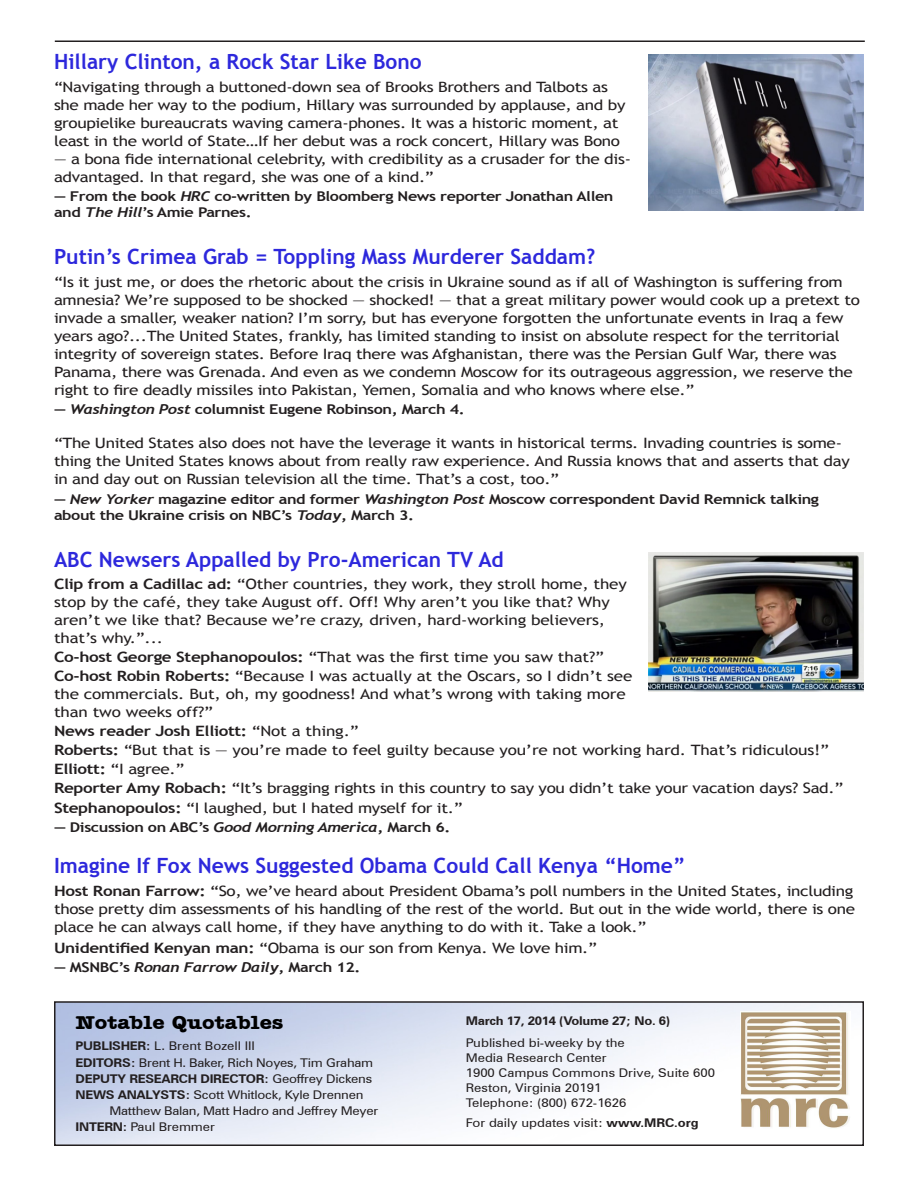
<style>
.page{position:relative;width:918px;height:1188px;background:#fff}
.page>*{position:absolute;margin:0;border:0;box-sizing:border-box;transform-origin:0 0}
.t1{font:700 21px "Trebuchet MS";color:#2d28dc}
.t2{font:700 19.5px "Amer Typewriter IT Cby BT";color:#000;scale:1.1 1}
.Text{font:14.25px/18px "Trebuchet MS";letter-spacing:-.02em;color:#231f20;scale:1.2 1}
.Text-2{font:700 14.25px "Trebuchet MS";letter-spacing:-.02em;color:#231f20;scale:1.2 1}
.Author{font:700 13.5px/16.2px "Trebuchet MS";letter-spacing:-.025em;color:#231f20;scale:1.2 1}
.Text-3{font:12px "Zurich BT";color:#231f20;scale:1.1 1}
.Text-4{font:12px "Zurich BT";letter-spacing:-.02em;color:#231f20;scale:1.1 1}
.Text-5{font:700 12px "Zurich BT";letter-spacing:-.02em;color:#231f20;scale:1.1 1}
.s1{font-family:"Trebuchet";font-style:italic}
.s2{font-weight:700}
.s3{font-weight:400}
</style>
<div class="page">
<div style="left:54px;top:1001px;width:810px;height:145px;border:2px solid #231f20"></div>
<hr style="left:55px;top:40px;width:810px;height:2px;background:#231f20">
<img style="left:740px;top:1012px;width:110px;height:116px">
<img style="left:648px;top:54px;width:216px;height:156px">
<img style="left:648px;top:552px;width:216px;height:140px">
<p class="t1" style="left:54px;top:49px;width:369px">Hillary Clinton, a Rock Star Like Bono</p>
<p class="Text" style="left:54px;top:78px;width:478px">“Navigating through a buttoned-down sea of Brooks Brothers and Talbots as she made her way to the podium, Hillary was surrounded by applause, and by groupielike bureaucrats waving camera-phones. It was a historic moment, at least in the world of State…If her debut was a rock concert, Hillary was Bono</p>
<p class="Text" style="left:54px;top:150px;width:482px">— a bona fide international celebrity, with credibility as a crusader for the dis&shy;advantaged. In that regard, she was one of a kind.”</p>
<p class="Author" style="left:54px;top:188px;width:468px">— From the book <span class="s1">HRC</span> co-written by Bloomberg News reporter Jonathan Allen and <span class="s1">The Hill</span>’s Amie Parnes.</p>
<p class="t1" style="left:54px;top:244px;width:543px">Putin’s Crimea Grab = Toppling Mass Murderer Saddam?</p>
<p class="Text" style="left:54px;top:273px;width:673px">“Is it just me, or does the rhetoric about the crisis in Ukraine sound as if all of Washington is suffering from amnesia? We’re supposed to be shocked — shocked! — that a great military power would cook up a pretext to invade a smaller, weaker nation? I’m sorry, but has everyone forgotten the unfortunate events in Iraq a few years ago?...The United States, frankly, has limited standing to insist on absolute respect for the territorial integrity of sovereign states. Before Iraq there was Afghanistan, there was the Persian Gulf War, there was Panama, there was Grenada. And even as we condemn Moscow for its outrageous aggression, we reserve the right to fire deadly missiles into Pakistan, Yemen, Somalia and who knows where else.”</p>
<p class="Author" style="left:54px;top:401px;width:344px">— <span class="s1">Washington Post</span> columnist Eugene Robinson, March 4.</p>
<p class="Text" style="left:54px;top:434px;width:665px">“The United States also does not have the leverage it wants in historical terms. Invading countries is some&shy;thing the United States knows about from really raw experience. And Russia knows that and asserts that day in and day out on Russian television all the time. That’s a cost, too.”</p>
<p class="Author" style="left:54px;top:491px;width:639px">— <span class="s1">New Yorker</span> magazine editor and former <span class="s1">Washington Post</span> Moscow correspondent David Remnick talking about the Ukraine crisis on NBC’s <span class="s1">Today</span>, March 3.</p>
<p class="t1" style="left:54px;top:546px;width:451px">ABC Newsers Appalled by Pro-American TV Ad</p>
<p class="Text" style="left:54px;top:575px;width:479px"><span class="s2">Clip from a Cadillac ad:</span> “Other countries, they work, they stroll home, they stop by the café, they take August off. Off! Why aren’t you like that? Why aren’t we like that? Because we’re crazy, driven, hard-working believers, that’s why.”...</p>
<p class="Text" style="left:54px;top:648px;width:460px"><span class="s2">Co-host George Stephanopoulos:</span> “That was the first time you saw that?”</p>
<p class="Text" style="left:54px;top:667px;width:483px"><span class="s2">Co-host Robin Roberts:</span> “Because I was actually at the Oscars, so I didn’t see the commercials. But, oh, my goodness! And what’s wrong with taking more than two weeks off?”</p>
<p class="Text-2" style="left:54px;top:722px;width:255px">News reader Josh Elliott: <span class="s3">“Not a thing.”</span></p>
<p class="Text" style="left:54px;top:741px;width:648px"><span class="s2">Roberts:</span> “But that is — you’re made to feel guilty because you’re not working hard. That’s ridiculous!”</p>
<p class="Text" style="left:54px;top:761px;width:110px"><span class="s2">Elliott:</span> “I agree.”</p>
<p class="Text" style="left:54px;top:780px;width:659px"><span class="s2">Reporter Amy Robach:</span> “It’s bragging rights in this country to say you didn’t take your vacation days? Sad.”</p>
<p class="Text" style="left:54px;top:799px;width:342px"><span class="s2">Stephanopoulos:</span> “I laughed, but I hated myself for it.”</p>
<p class="Author" style="left:54px;top:819px;width:332px">— Discussion on ABC’s <span class="s1">Good Morning America</span>, March 6.</p>
<p class="t1" style="left:54px;top:853px;width:633px">Imagine If Fox News Suggested Obama Could Call Kenya “Home”</p>
<p class="Text" style="left:54px;top:882px;width:669px"><span class="s2">Host Ronan Farrow:</span> “So, we’ve heard about President Obama’s poll numbers in the United States, including those pretty dim assessments of his handling of the rest of the world. But out in the wide world, there is one place he can always call home, if they have anything to do with it. Take a look.”</p>
<p class="Text" style="left:54px;top:939px;width:454px"><span class="s2">Unidentified Kenyan man:</span> “Obama is our son from Kenya. We love him.”</p>
<p class="Author" style="left:54px;top:959px;width:257px">— MSNBC’s <span class="s1">Ronan Farrow Daily</span>, March 12.</p>
<p class="t2" style="left:76px;top:1010px;width:191px">Notable Quotables</p>
<p class="Text-3" style="left:76px;top:1038px;width:165px"><span class="s2">PUBLISHER:</span> L. Brent Bozell III</p>
<p class="Text-4" style="left:76px;top:1054px;width:272px"><span class="s2">EDITORS:</span> Brent H. Baker, Rich Noyes, Tim Graham</p>
<p class="Text-5" style="left:76px;top:1071px;width:271px">DEPUTY RESEARCH DIRECTOR: <span class="s3">Geoffrey Dickens</span></p>
<p class="Text-4" style="left:76px;top:1086px;width:263px"><span class="s2">NEWS ANALYSTS:</span> Scott Whitlock, Kyle Drennen</p>
<p class="Text-4" style="left:110px;top:1102px;width:246px">Matthew Balan, Matt Hadro and Jeffrey Meyer</p>
<p class="Text-3" style="left:76px;top:1118px;width:128px"><span class="s2">INTERN:</span> Paul Bremmer</p>
<p class="Text-5" style="left:466px;top:1014px;width:187px">March 17, 2014 (Volume 27; No. 6)</p>
<p class="Text-3" style="left:466px;top:1034px;width:146px">Published bi-weeky by the</p>
<p class="Text-3" style="left:466px;top:1049px;width:130px">Media Research Center</p>
<p class="Text-3" style="left:466px;top:1064px;width:228px">1900 Campus Commons Drive, Suite 600</p>
<p class="Text-3" style="left:466px;top:1079px;width:125px">Reston, Virginia 20191</p>
<p class="Text-3" style="left:466px;top:1094px;width:148px">Telephone: (800) 672-1626</p>
<p class="Text-3" style="left:466px;top:1115px;width:213px">For daily updates visit: <span class="s2">www.MRC.org</span></p>
</div>
